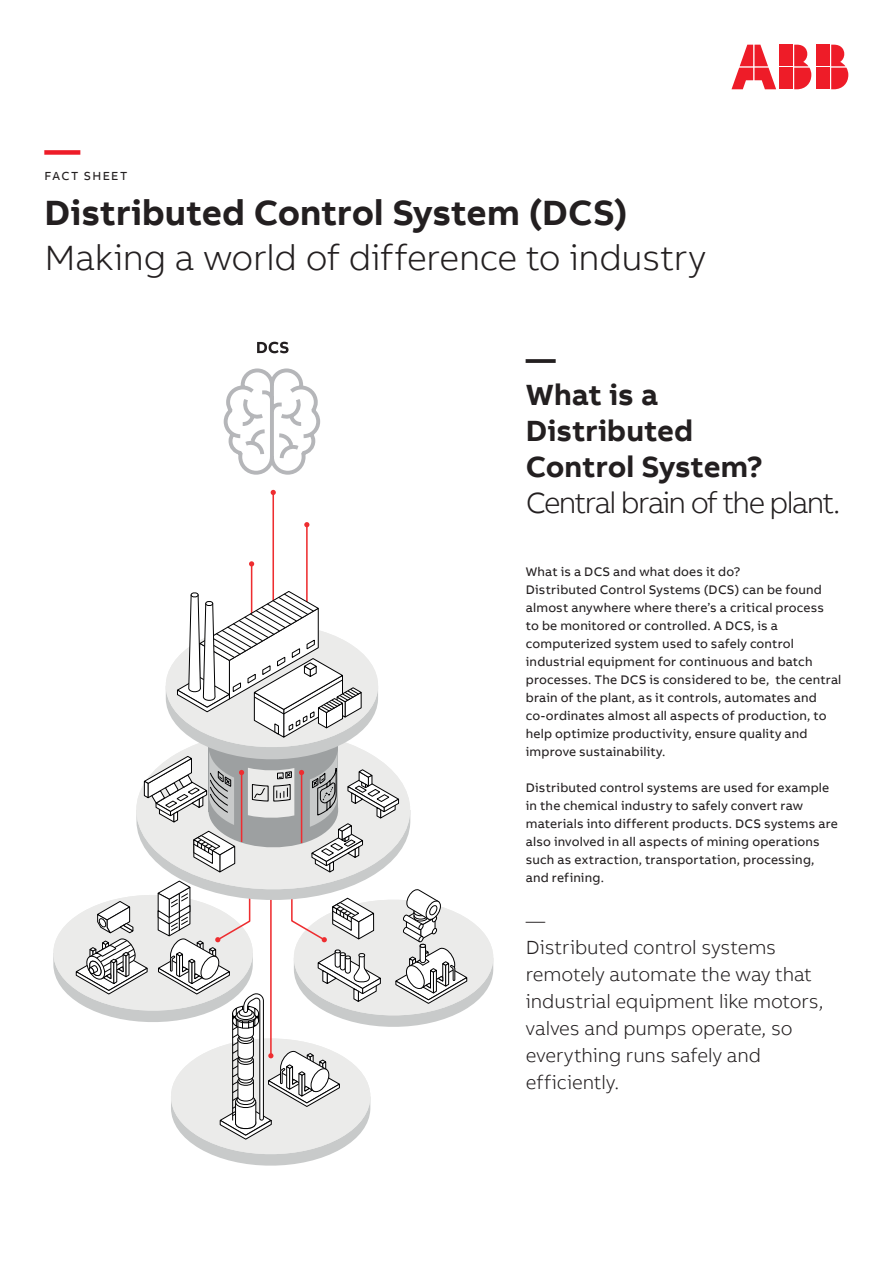
<style>
.page{position:relative;width:893px;height:1263px;background:#fff}
.page>*{position:absolute;margin:0;border:0;box-sizing:border-box;transform-origin:0 0}
.Headline_M_20pt_24pt{font:300 36px "AB Bvoice";letter-spacing:-.01em;color:#231f20}
.Headline_M_20pt_24pt-2{font:700 36px "AB Bvoice";color:#231f20}
.Headline_M_20pt_24pt-3{font:700 36px "AB Bvoice";color:#ee1c28}
.Headline_M_20pt_24pt-4{font:700 30px "AB Bvoice";color:#231f20}
.Headline_M_20pt_24pt-5{font:300 30px "AB Bvoice";letter-spacing:-.055em;color:#231f20}
.Lead_13pt_18pt{font:300 19.5px/27px "AB Bvoice";letter-spacing:-.005em;color:#231f20}
.Copytext_8_5pt_12pt{font:12.75px/18px "AB Bvoice";letter-spacing:.015em;color:#231f20}
.Category_M_8pt_9_6pt{font:12px "AB Bvoice";letter-spacing:.12em;color:#231f20}
</style>
<div class="page">
<svg style="left:257px;top:342px;width:32px;height:11px"></svg>
<svg style="left:223px;top:368px;width:98px;height:107px"></svg>
<hr style="left:306px;top:525px;width:2px;height:81px;background:#ee2d30">
<svg style="left:304px;top:522px;width:5px;height:5px"></svg>
<hr style="left:251px;top:564px;width:1px;height:53px;background:#ee2d30">
<svg style="left:249px;top:561px;width:5px;height:5px"></svg>
<hr style="left:272px;top:492px;width:2px;height:112px;background:#ee2d30">
<svg style="left:271px;top:490px;width:5px;height:5px"></svg>
<svg style="left:53px;top:590px;width:441px;height:576px"></svg>
<div style="left:817px;top:45px;width:13px;height:21px;background:#ee1c28"></div>
<div style="left:817px;top:68px;width:13px;height:21px;background:#ee1c28"></div>
<svg style="left:831px;top:45px;width:17px;height:44px"></svg>
<svg style="left:731px;top:45px;width:45px;height:44px"></svg>
<div style="left:780px;top:45px;width:13px;height:21px;background:#ee1c28"></div>
<div style="left:780px;top:68px;width:13px;height:21px;background:#ee1c28"></div>
<svg style="left:794px;top:45px;width:17px;height:44px"></svg>
<p class="Headline_M_20pt_24pt-3" style="left:45px;top:127px;width:37px">—</p>
<p class="Category_M_8pt_9_6pt" style="left:45px;top:168px;width:84px">FACT SHEET</p>
<p class="Headline_M_20pt_24pt-2" style="left:45px;top:190px;width:585px">Distributed Control System (DCS)</p>
<p class="Headline_M_20pt_24pt" style="left:45px;top:236px;width:663px">Making a world of difference to industry</p>
<p class="Headline_M_20pt_24pt-4" style="left:526px;top:339px;width:31px">—</p>
<p class="Headline_M_20pt_24pt-4" style="left:526px;top:375px;width:134px">What is a</p>
<p class="Headline_M_20pt_24pt-4" style="left:526px;top:411px;width:169px">Distributed</p>
<p class="Headline_M_20pt_24pt-4" style="left:526px;top:447px;width:239px">Control System?</p>
<p class="Headline_M_20pt_24pt-5" style="left:526px;top:485px;width:316px">Central brain of the plant.</p>
<p class="Copytext_8_5pt_12pt" style="left:526px;top:562px;width:216px">What is a DCS and what does it do?</p>
<p class="Copytext_8_5pt_12pt" style="left:526px;top:580px;width:300px">Distributed Control Systems (DCS) can be found almost anywhere where there’s a critical process</p>
<p class="Copytext_8_5pt_12pt" style="left:526px;top:616px;width:317px">to be monitored or controlled. A DCS, is a computerized system used to safely control industrial equipment for continuous and batch processes. The DCS is considered to be, the central brain of the plant, as it controls, automates and</p>
<p class="Copytext_8_5pt_12pt" style="left:526px;top:706px;width:302px">co-ordinates almost all aspects of production, to help optimize productivity, ensure quality and improve sustainability.</p>
<p class="Copytext_8_5pt_12pt" style="left:526px;top:778px;width:305px">Distributed control systems are used for example</p>
<p class="Copytext_8_5pt_12pt" style="left:526px;top:796px;width:314px">in the chemical industry to safely convert raw materials into different products. DCS systems are also involved in all aspects of mining operations such as extraction, transportation, processing,</p>
<p class="Copytext_8_5pt_12pt" style="left:526px;top:868px;width:80px">and refining.</p>
<p class="Lead_13pt_18pt" style="left:526px;top:907px;width:299px">—<br>Distributed control systems remotely automate the way that industrial equipment like motors, valves and pumps operate, so everything runs safely and efficiently.</p>
</div>
